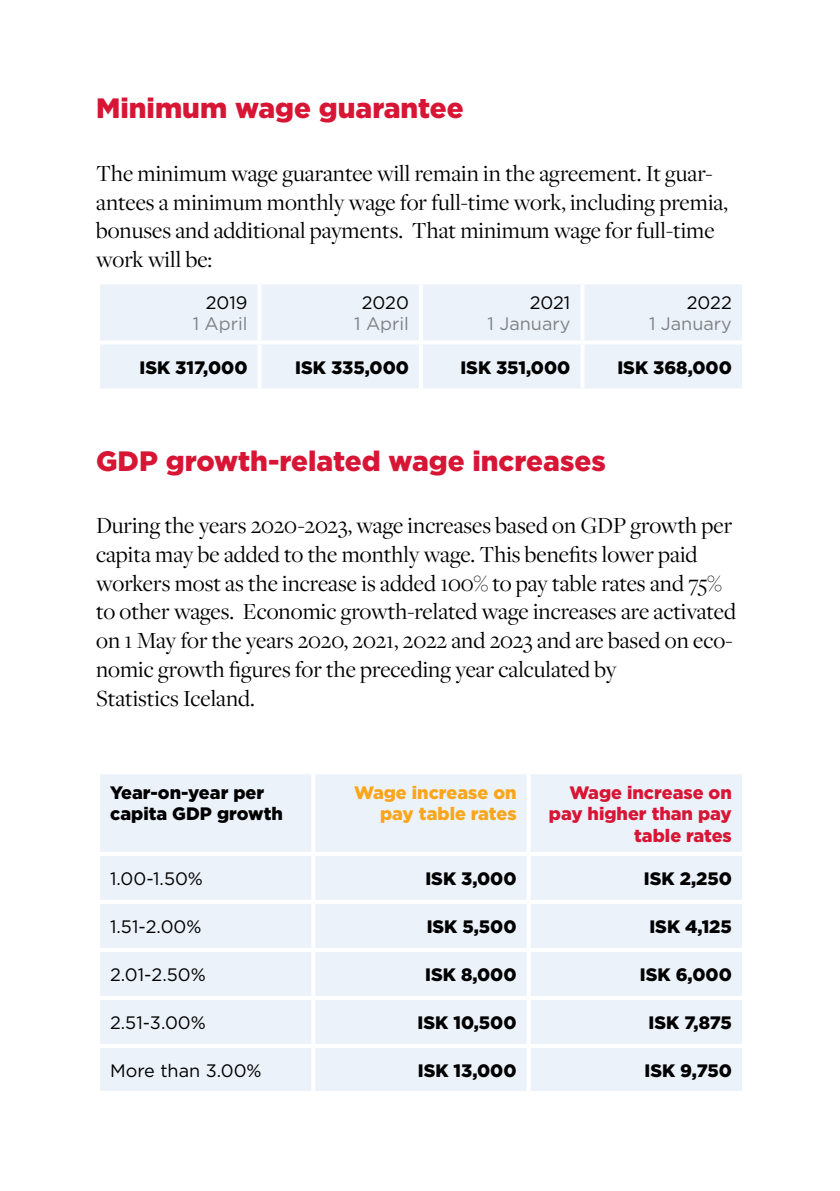
<style>
.page{position:relative;width:840px;height:1191px;background:#fff}
.page>*{position:absolute;margin:0;border:0;box-sizing:border-box;transform-origin:0 0}
.t1{font:900 28px "Gotham";color:#d71635}
.t2{font:24px/28.8px "Freight Disp Pro";color:#000}
.t3{font:900 18px/21.6px "Gotham";color:#000}
.t4{font:18px "Gotham";color:#000}
.t5{font:900 18px/21.6px "Gotham";color:#d71635;text-align:right}
.t6{font:18px "Gotham";color:#808285}
.t7{font:900 18px/21.6px "Gotham";color:#faa61a;text-align:right}
</style>
<div class="page">
<div style="left:100px;top:284px;width:641px;height:104px;background:#ecf2fa"></div>
<hr style="left:257px;top:344px;width:4px;height:44px;background:#fff">
<hr style="left:419px;top:344px;width:4px;height:44px;background:#fff">
<hr style="left:580px;top:344px;width:4px;height:44px;background:#fff">
<svg style="left:741px;top:345px;width:1px;height:43px"></svg>
<hr style="left:257px;top:284px;width:4px;height:56px;background:#fff">
<hr style="left:419px;top:284px;width:4px;height:56px;background:#fff">
<hr style="left:580px;top:284px;width:4px;height:56px;background:#fff">
<svg style="left:741px;top:284px;width:1px;height:56px"></svg>
<hr style="left:96px;top:340px;width:163px;height:4px;background:#fff">
<hr style="left:259px;top:340px;width:162px;height:4px;background:#fff">
<hr style="left:421px;top:340px;width:161px;height:4px;background:#fff">
<hr style="left:582px;top:340px;width:163px;height:4px;background:#fff">
<div style="left:100px;top:774px;width:641px;height:317px;background:#ecf2fa"></div>
<hr style="left:311px;top:774px;width:4px;height:78px;background:#fff">
<hr style="left:526px;top:774px;width:4px;height:78px;background:#fff">
<svg style="left:741px;top:774px;width:1px;height:78px"></svg>
<hr style="left:96px;top:852px;width:217px;height:4px;background:#fff">
<hr style="left:313px;top:852px;width:215px;height:4px;background:#fff">
<hr style="left:528px;top:852px;width:217px;height:4px;background:#fff">
<hr style="left:311px;top:856px;width:4px;height:44px;background:#fff">
<hr style="left:526px;top:856px;width:4px;height:44px;background:#fff">
<svg style="left:741px;top:856px;width:1px;height:44px"></svg>
<hr style="left:96px;top:900px;width:217px;height:4px;background:#fff">
<hr style="left:313px;top:900px;width:215px;height:4px;background:#fff">
<hr style="left:311px;top:904px;width:4px;height:44px;background:#fff">
<hr style="left:528px;top:900px;width:217px;height:4px;background:#fff">
<hr style="left:526px;top:904px;width:4px;height:44px;background:#fff">
<svg style="left:741px;top:904px;width:1px;height:44px"></svg>
<hr style="left:96px;top:948px;width:217px;height:4px;background:#fff">
<hr style="left:313px;top:948px;width:215px;height:4px;background:#fff">
<hr style="left:311px;top:952px;width:4px;height:44px;background:#fff">
<hr style="left:528px;top:948px;width:217px;height:4px;background:#fff">
<hr style="left:526px;top:952px;width:4px;height:44px;background:#fff">
<svg style="left:741px;top:952px;width:1px;height:44px"></svg>
<hr style="left:96px;top:996px;width:217px;height:4px;background:#fff">
<hr style="left:313px;top:996px;width:215px;height:4px;background:#fff">
<hr style="left:311px;top:1000px;width:4px;height:44px;background:#fff">
<hr style="left:528px;top:996px;width:217px;height:4px;background:#fff">
<hr style="left:526px;top:1000px;width:4px;height:44px;background:#fff">
<svg style="left:741px;top:1000px;width:1px;height:44px"></svg>
<hr style="left:96px;top:1044px;width:217px;height:4px;background:#fff">
<hr style="left:313px;top:1044px;width:215px;height:4px;background:#fff">
<hr style="left:311px;top:1048px;width:4px;height:43px;background:#fff">
<hr style="left:528px;top:1044px;width:217px;height:4px;background:#fff">
<hr style="left:526px;top:1048px;width:4px;height:43px;background:#fff">
<svg style="left:741px;top:1048px;width:1px;height:43px"></svg>
<p class="t1" style="left:96px;top:89px;width:369px">Minimum wage guarantee</p>
<p class="t2" style="left:96px;top:158px;width:633px">The minimum wage guarantee will remain in the agreement. It guar&shy;antees a minimum monthly wage for full-time work, including premia, bonuses and additional payments. That minimum wage for full-time work will be:</p>
<p class="t4" style="left:206px;top:291px;width:43px">2019</p>
<p class="t6" style="left:192px;top:312px;width:56px">1 April</p>
<p class="t4" style="left:361px;top:291px;width:49px">2020</p>
<p class="t6" style="left:354px;top:312px;width:56px">1 April</p>
<p class="t4" style="left:529px;top:291px;width:42px">2021</p>
<p class="t6" style="left:487px;top:312px;width:84px">1 January</p>
<p class="t4" style="left:686px;top:291px;width:47px">2022</p>
<p class="t6" style="left:648px;top:312px;width:84px">1 January</p>
<p class="t3" style="left:139px;top:356px;width:109px">ISK 317,000</p>
<p class="t3" style="left:295px;top:356px;width:115px">ISK 335,000</p>
<p class="t3" style="left:460px;top:356px;width:111px">ISK 351,000</p>
<p class="t3" style="left:617px;top:356px;width:116px">ISK 368,000</p>
<p class="t1" style="left:96px;top:441px;width:511px">GDP growth-related wage increases</p>
<p class="t2" style="left:96px;top:510px;width:641px">During the years 2020-2023, wage increases based on GDP growth per capita may be added to the monthly wage. This benefits lower paid workers most as the increase is added 100% to pay table rates and 75% to other wages. Economic growth-related wage increases are activated on 1 May for the years 2020, 2021, 2022 and 2023 and are based on eco&shy;nomic growth figures for the preceding year calculated by<br>Statistics Iceland.</p>
<p class="t3" style="left:110px;top:781px;width:174px">Year-on-year per capita GDP growth</p>
<p class="t7" style="left:354px;top:781px;width:164px">Wage increase on pay table rates</p>
<p class="t5" style="left:548px;top:781px;width:184px">Wage increase on pay higher than pay table rates</p>
<p class="t4" style="left:110px;top:867px;width:94px">1.00-1.50%</p>
<p class="t3" style="left:425px;top:867px;width:93px">ISK 3,000</p>
<p class="t3" style="left:643px;top:867px;width:89px">ISK 2,250</p>
<p class="t4" style="left:110px;top:915px;width:93px">1.51-2.00%</p>
<p class="t3" style="left:426px;top:915px;width:91px">ISK 5,500</p>
<p class="t3" style="left:649px;top:915px;width:84px">ISK 4,125</p>
<p class="t4" style="left:110px;top:963px;width:97px">2.01-2.50%</p>
<p class="t3" style="left:425px;top:963px;width:93px">ISK 8,000</p>
<p class="t3" style="left:639px;top:963px;width:93px">ISK 6,000</p>
<p class="t4" style="left:110px;top:1011px;width:97px">2.51-3.00%</p>
<p class="t3" style="left:417px;top:1011px;width:100px">ISK 10,500</p>
<p class="t3" style="left:648px;top:1011px;width:85px">ISK 7,875</p>
<p class="t4" style="left:110px;top:1058px;width:153px">More than 3.00%</p>
<p class="t3" style="left:417px;top:1059px;width:100px">ISK 13,000</p>
<p class="t3" style="left:644px;top:1059px;width:89px">ISK 9,750</p>
</div>
